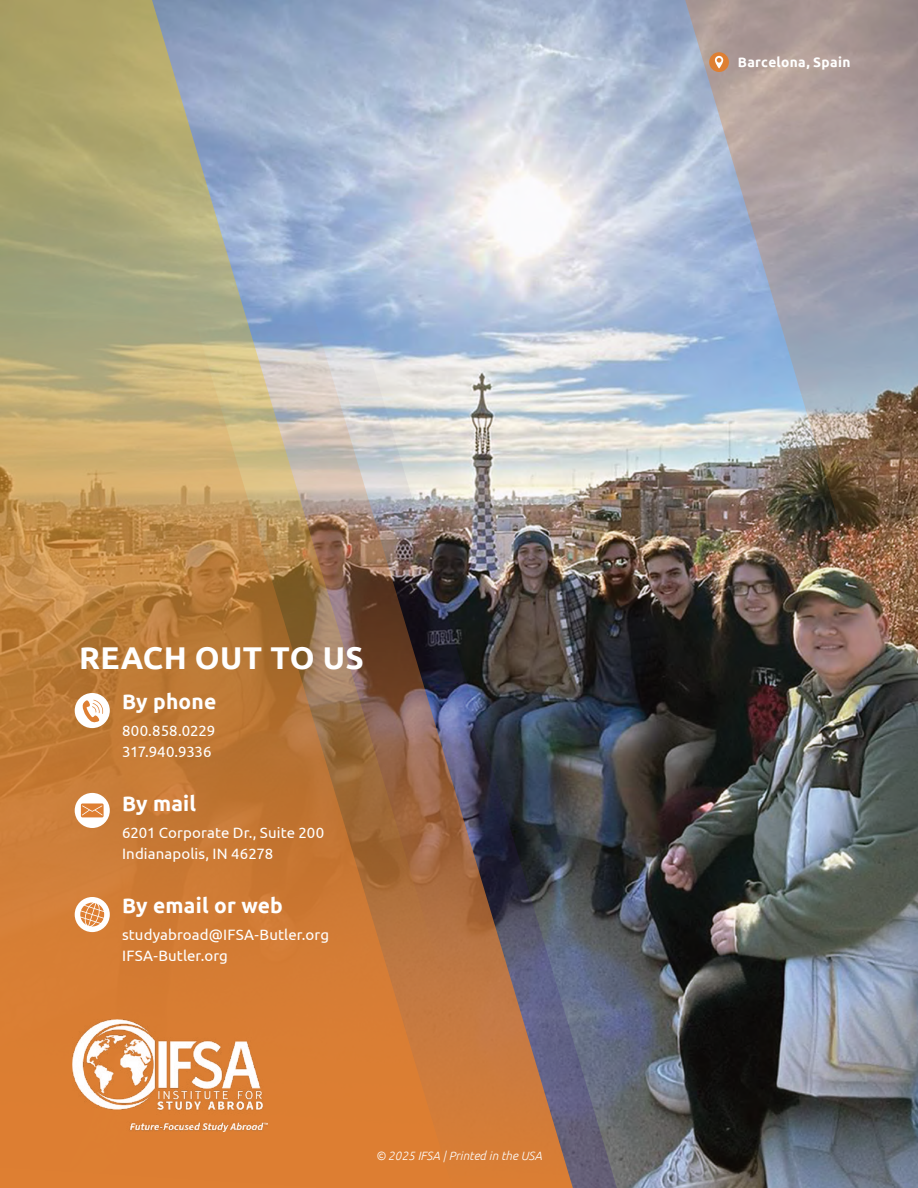
<style>
.page{position:relative;width:918px;height:1188px;background:#fff}
.page>*{position:absolute;margin:0;border:0;box-sizing:border-box;transform-origin:0 0}
.t1{font:700 31.5px "Ubuntu";letter-spacing:.01em;color:#fff}
.t2{font:700 21px "Ubuntu";letter-spacing:.01em;color:#fff}
.t3{font:15px/21px "Ubuntu";letter-spacing:.005em;color:#fff}
.t4{font:700 13.65px "Ubuntu";letter-spacing:.025em;color:#fff}
.t5{font:italic 300 12px "Ubuntu";color:#fff}
</style>
<div class="page">
<img style="left:625px;top:0;width:51px;height:1188px">
<img style="left:581px;top:0;width:44px;height:1188px">
<img style="left:512px;top:0;width:69px;height:1188px">
<img style="left:460px;top:0;width:52px;height:1188px">
<img style="left:676px;top:0;width:242px;height:1188px">
<img style="left:0;top:0;width:460px;height:1188px">
<div style="left:75px;top:693px;width:35px;height:35px;background:#fff;border-radius:50%"></div>
<svg style="left:82px;top:699px;width:22px;height:25px"></svg>
<div style="left:75px;top:897px;width:35px;height:35px;background:#fff;border-radius:50%"></div>
<svg style="left:80px;top:903px;width:24px;height:24px"></svg>
<img style="left:72px;top:1020px;width:195px;height:111px">
<div style="left:75px;top:793px;width:35px;height:35px;background:#fff;border-radius:50%"></div>
<svg style="left:81px;top:803px;width:23px;height:14px"></svg>
<div style="left:709px;top:52px;width:20px;height:20px;background:#de7f32;border-radius:50%"></div>
<svg style="left:715px;top:56px;width:8px;height:12px"></svg>
<p class="t4" style="left:738px;top:54px;width:114px">Barcelona, Spain</p>
<h1 class="t1" style="left:79px;top:638px;width:286px">REACH OUT TO US</h1>
<h2 class="t2" style="left:122px;top:689px;width:96px">By phone</h2>
<p class="t3" style="left:122px;top:720px;width:95px">800.858.0229<br>317.940.9336</p>
<h2 class="t2" style="left:122px;top:791px;width:76px">By mail</h2>
<p class="t3" style="left:122px;top:822px;width:204px">6201 Corporate Dr., Suite 200<br>Indianapolis, IN 46278</p>
<h2 class="t2" style="left:122px;top:893px;width:162px">By email or web</h2>
<p class="t3" style="left:122px;top:924px;width:208px">studyabroad@IFSA-Butler.org<br>IFSA-Butler.org</p>
<p class="t5" style="left:376px;top:1148px;width:167px">© 2025 IFSA | Printed in the USA</p>
</div>
